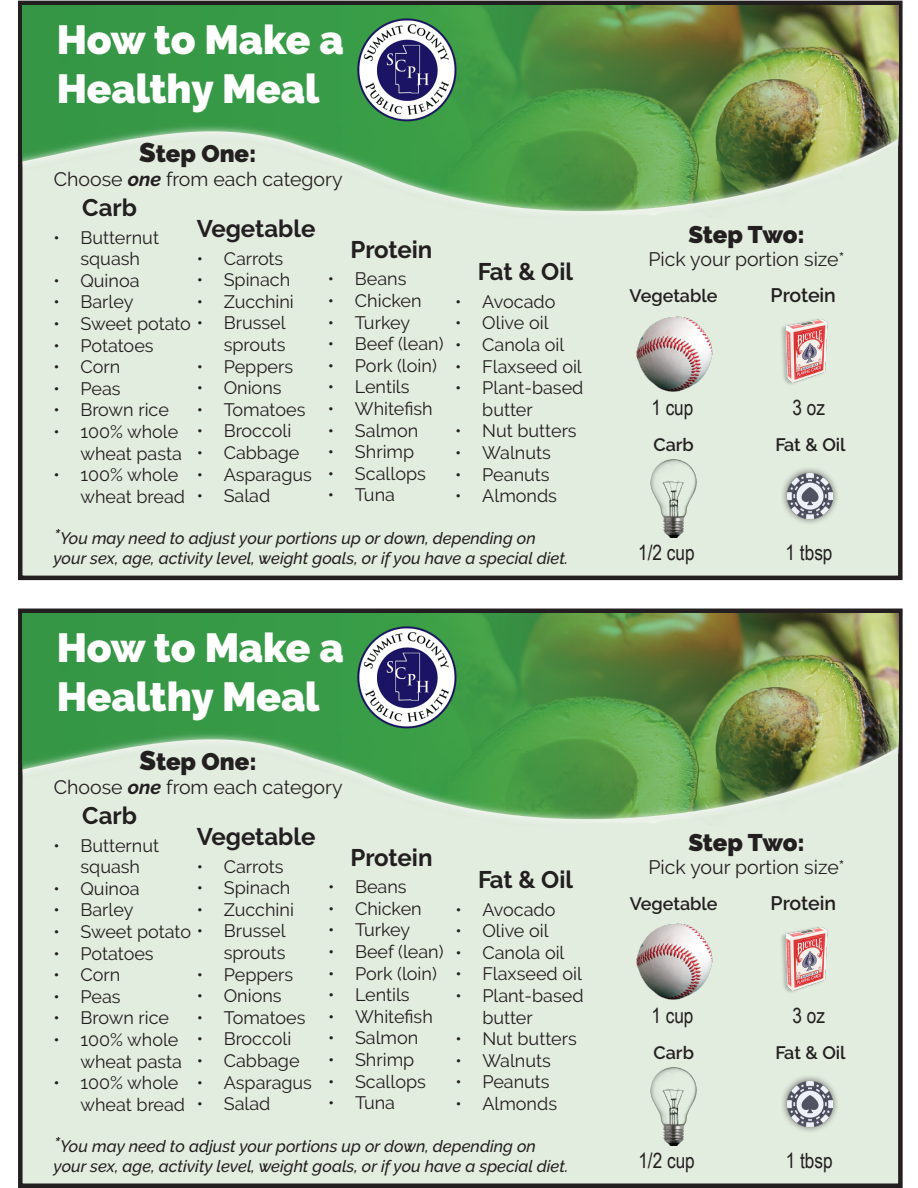
<style>
.page{position:relative;width:918px;height:1188px;background:#fff}
.page>*{position:absolute;margin:0;border:0;box-sizing:border-box;transform-origin:0 0}
.t1{font:900 40.5px/48.6px "Raleway";letter-spacing:-.01em;color:#fff}
.t2{font:700 24px "Raleway";color:#231f20}
.t3{font:900 24px "Raleway";letter-spacing:-.005em;color:#231f20}
.t4{font:21px "Arial Narrow";color:#231f20}
.t5{font:19.5px "Raleway";color:#231f20}
.t6{font:600 19.5px "Raleway";letter-spacing:-.005em;color:#231f20}
.t7{font:18px/21.6px "Raleway";color:#231f20;text-align:right}
.t8{font:600 18px "Raleway";color:#231f20}
.t9{font:italic 500 16.5px/19.8px "Raleway";color:#231f20}
.s1{font-size:27px}
.s2{font-weight:700;font-style:italic}
.s3{font-size:21px}
</style>
<div class="page">
<div style="left:22px;top:612px;width:876px;height:576px;background:#e2ecdf"></div>
<div style="left:18px;top:609px;width:885px;height:579px;border:4px solid #231f20"></div>
<img style="left:23px;top:613px;width:875px;height:210px">
<img style="left:353px;top:622px;width:108px;height:107px">
<img style="left:636px;top:923px;width:77px;height:77px">
<img style="left:781px;top:927px;width:47px;height:66px">
<img style="left:650px;top:1067px;width:47px;height:78px">
<div style="left:781px;top:1074px;width:59px;height:60px;background:#231f20;opacity:.75"></div>
<img style="left:788px;top:1082px;width:45px;height:44px">
<div style="left:862px;top:775px;width:26px;height:17px;background:#e2ecdf"></div>
<div style="left:843px;top:775px;width:23px;height:14px;background:#e2ecdf"></div>
<div style="left:22px;top:4px;width:876px;height:576px;background:#e2ecdf"></div>
<div style="left:18px;top:1px;width:885px;height:579px;border:4px solid #231f20"></div>
<img style="left:23px;top:5px;width:875px;height:210px">
<img style="left:352px;top:14px;width:108px;height:108px">
<img style="left:636px;top:316px;width:77px;height:76px">
<img style="left:781px;top:319px;width:47px;height:66px">
<img style="left:650px;top:459px;width:47px;height:78px">
<div style="left:781px;top:467px;width:59px;height:59px;background:#231f20;opacity:.75"></div>
<img style="left:788px;top:474px;width:45px;height:45px">
<div style="left:846px;top:774px;width:26px;height:17px;background:#e2ecdf"></div>
<div style="left:843px;top:167px;width:23px;height:15px;background:#e2ecdf"></div>
<p class="t1" style="left:57px;top:16px;width:288px">How to Make a<br>Healthy Meal</p>
<p class="t3" style="left:139px;top:140px;width:119px"><span class="s1">S</span>tep One:</p>
<p class="t5" style="left:54px;top:168px;width:290px">Choose <span class="s2">one</span> from each category</p>
<p class="t2" style="left:82px;top:194px;width:56px">Carb</p>
<p class="t7" style="left:53px;top:226px;width:107px;text-align:center">• Butternut squash</p>
<p class="t7" style="left:53px;top:270px;width:88px">• Quinoa</p>
<p class="t7" style="left:53px;top:291px;width:82px">• Barley</p>
<p class="t7" style="left:53px;top:334px;width:102px">• Potatoes</p>
<p class="t7" style="left:53px;top:356px;width:68px">• Corn</p>
<p class="t7" style="left:53px;top:378px;width:69px">• Peas</p>
<p class="t7" style="left:53px;top:399px;width:117px">• Brown rice</p>
<p class="t7" style="left:53px;top:421px;width:130px">• 100% whole wheat pasta</p>
<p class="t7" style="left:80px;top:464px;width:106px;text-align:left;text-indent:-27px">• 100% whole wheat bread</p>
<p class="t2" style="left:197px;top:215px;width:120px">Vegetable</p>
<p class="t7" style="left:197px;top:247px;width:88px">• Carrots</p>
<p class="t7" style="left:197px;top:269px;width:95px">• Spinach</p>
<p class="t7" style="left:197px;top:291px;width:99px">• Zucchini</p>
<p class="t7" style="left:53px;top:313px;width:234px;line-height:21px">• Sweet potato • Brussel sprouts</p>
<p class="t7" style="left:197px;top:355px;width:98px">• Peppers</p>
<p class="t7" style="left:197px;top:377px;width:86px">• Onions</p>
<p class="t7" style="left:197px;top:399px;width:110px">• Tomatoes</p>
<p class="t7" style="left:197px;top:420px;width:96px">• Broccoli</p>
<p class="t7" style="left:197px;top:442px;width:104px">• Cabbage</p>
<p class="t7" style="left:197px;top:463px;width:117px">• Asparagus</p>
<p class="t7" style="left:197px;top:485px;width:75px">• Salad</p>
<p class="t2" style="left:351px;top:236px;width:83px">Protein</p>
<p class="t7" style="left:328px;top:268px;width:80px">• Beans</p>
<p class="t7" style="left:328px;top:290px;width:95px">• Chicken</p>
<p class="t7" style="left:328px;top:311px;width:84px">• Turkey</p>
<p class="t7" style="left:328px;top:333px;width:117px">• Beef (lean)</p>
<p class="t7" style="left:328px;top:355px;width:110px">• Pork (loin)</p>
<p class="t7" style="left:328px;top:376px;width:83px">• Lentils</p>
<p class="t7" style="left:328px;top:398px;width:106px">• Whitefish</p>
<p class="t7" style="left:328px;top:419px;width:92px">• Salmon</p>
<p class="t7" style="left:328px;top:441px;width:88px">• Shrimp</p>
<p class="t7" style="left:328px;top:463px;width:99px">• Scallops</p>
<p class="t7" style="left:328px;top:484px;width:69px">• Tuna</p>
<p class="t2" style="left:478px;top:258px;width:97px">Fat &amp; Oil</p>
<p class="t7" style="left:455px;top:291px;width:102px">• Avocado</p>
<p class="t7" style="left:455px;top:312px;width:95px">• Olive oil</p>
<p class="t7" style="left:455px;top:334px;width:111px">• Canola oil</p>
<p class="t7" style="left:455px;top:355px;width:128px">• Flaxseed oil</p>
<p class="t7" style="left:482px;top:377px;width:103px;text-align:left;text-indent:-27px">• Plant-based butter</p>
<p class="t7" style="left:455px;top:420px;width:123px">• Nut butters</p>
<p class="t7" style="left:455px;top:442px;width:97px">• Walnuts</p>
<p class="t7" style="left:455px;top:463px;width:96px">• Peanuts</p>
<p class="t7" style="left:455px;top:485px;width:103px">• Almonds</p>
<p class="t9" style="left:53px;top:529px;width:516px"><span class="s3">*</span>You may need to adjust your portions up or down, depending on your sex, age, activity level, weight goals, or if you have a special diet.</p>
<p class="t1" style="left:57px;top:624px;width:288px">How to Make a<br>Healthy Meal</p>
<p class="t3" style="left:139px;top:748px;width:119px"><span class="s1">S</span>tep One:</p>
<p class="t5" style="left:54px;top:775px;width:290px">Choose <span class="s2">one</span> from each category</p>
<p class="t2" style="left:82px;top:802px;width:56px">Carb</p>
<p class="t7" style="left:54px;top:834px;width:107px;text-align:center">• Butternut squash</p>
<p class="t7" style="left:54px;top:878px;width:88px">• Quinoa</p>
<p class="t7" style="left:54px;top:899px;width:82px">• Barley</p>
<p class="t7" style="left:54px;top:942px;width:102px">• Potatoes</p>
<p class="t7" style="left:54px;top:964px;width:68px">• Corn</p>
<p class="t7" style="left:54px;top:986px;width:69px">• Peas</p>
<p class="t7" style="left:54px;top:1007px;width:117px">• Brown rice</p>
<p class="t7" style="left:54px;top:1029px;width:130px">• 100% whole wheat pasta</p>
<p class="t7" style="left:81px;top:1072px;width:106px;text-align:left;text-indent:-27px">• 100% whole wheat bread</p>
<p class="t2" style="left:197px;top:823px;width:120px">Vegetable</p>
<p class="t7" style="left:197px;top:855px;width:88px">• Carrots</p>
<p class="t7" style="left:197px;top:877px;width:95px">• Spinach</p>
<p class="t7" style="left:197px;top:899px;width:99px">• Zucchini</p>
<p class="t7" style="left:54px;top:921px;width:234px;line-height:21px">• Sweet potato • Brussel sprouts</p>
<p class="t7" style="left:197px;top:963px;width:98px">• Peppers</p>
<p class="t7" style="left:197px;top:985px;width:86px">• Onions</p>
<p class="t7" style="left:197px;top:1007px;width:110px">• Tomatoes</p>
<p class="t7" style="left:197px;top:1028px;width:96px">• Broccoli</p>
<p class="t7" style="left:197px;top:1050px;width:104px">• Cabbage</p>
<p class="t7" style="left:197px;top:1071px;width:117px">• Asparagus</p>
<p class="t7" style="left:197px;top:1093px;width:75px">• Salad</p>
<p class="t2" style="left:351px;top:844px;width:83px">Protein</p>
<p class="t7" style="left:328px;top:876px;width:80px">• Beans</p>
<p class="t7" style="left:328px;top:898px;width:95px">• Chicken</p>
<p class="t7" style="left:328px;top:919px;width:84px">• Turkey</p>
<p class="t7" style="left:328px;top:941px;width:117px">• Beef (lean)</p>
<p class="t7" style="left:328px;top:962px;width:110px">• Pork (loin)</p>
<p class="t7" style="left:328px;top:984px;width:83px">• Lentils</p>
<p class="t7" style="left:328px;top:1006px;width:106px">• Whitefish</p>
<p class="t7" style="left:328px;top:1027px;width:92px">• Salmon</p>
<p class="t7" style="left:328px;top:1049px;width:88px">• Shrimp</p>
<p class="t7" style="left:328px;top:1070px;width:99px">• Scallops</p>
<p class="t7" style="left:328px;top:1092px;width:69px">• Tuna</p>
<p class="t2" style="left:478px;top:866px;width:97px">Fat &amp; Oil</p>
<p class="t7" style="left:455px;top:898px;width:102px">• Avocado</p>
<p class="t7" style="left:455px;top:920px;width:95px">• Olive oil</p>
<p class="t7" style="left:455px;top:942px;width:111px">• Canola oil</p>
<p class="t7" style="left:455px;top:963px;width:128px">• Flaxseed oil</p>
<p class="t7" style="left:482px;top:985px;width:103px;text-align:left;text-indent:-27px">• Plant-based butter</p>
<p class="t7" style="left:455px;top:1028px;width:123px">• Nut butters</p>
<p class="t7" style="left:455px;top:1050px;width:97px">• Walnuts</p>
<p class="t7" style="left:455px;top:1071px;width:96px">• Peanuts</p>
<p class="t7" style="left:455px;top:1093px;width:103px">• Almonds</p>
<p class="t9" style="left:54px;top:1137px;width:516px"><span class="s3">*</span>You may need to adjust your portions up or down, depending on your sex, age, activity level, weight goals, or if you have a special diet.</p>
<p class="t3" style="left:688px;top:221px;width:118px">Step Two:</p>
<p class="t5" style="left:648px;top:248px;width:198px">Pick your portion size*</p>
<p class="t8" style="left:630px;top:285px;width:89px">Vegetable</p>
<p class="t6" style="left:771px;top:284px;width:67px">Protein</p>
<p class="t4" style="left:651px;top:392px;width:44px">1 cup</p>
<p class="t4" style="left:792px;top:392px;width:34px">3 oz</p>
<p class="t8" style="left:653px;top:434px;width:42px">Carb</p>
<p class="t8" style="left:775px;top:435px;width:72px">Fat &amp; Oil</p>
<p class="t4" style="left:638px;top:537px;width:58px">1/2 cup</p>
<p class="t4" style="left:786px;top:537px;width:48px">1 tbsp</p>
<p class="t3" style="left:688px;top:829px;width:118px">Step Two:</p>
<p class="t5" style="left:648px;top:856px;width:198px">Pick your portion size*</p>
<p class="t8" style="left:630px;top:893px;width:89px">Vegetable</p>
<p class="t6" style="left:771px;top:892px;width:67px">Protein</p>
<p class="t4" style="left:651px;top:1000px;width:44px">1 cup</p>
<p class="t4" style="left:793px;top:1000px;width:34px">3 oz</p>
<p class="t8" style="left:653px;top:1042px;width:42px">Carb</p>
<p class="t8" style="left:775px;top:1043px;width:72px">Fat &amp; Oil</p>
<p class="t4" style="left:638px;top:1145px;width:58px">1/2 cup</p>
<p class="t4" style="left:786px;top:1145px;width:48px">1 tbsp</p>
</div>
